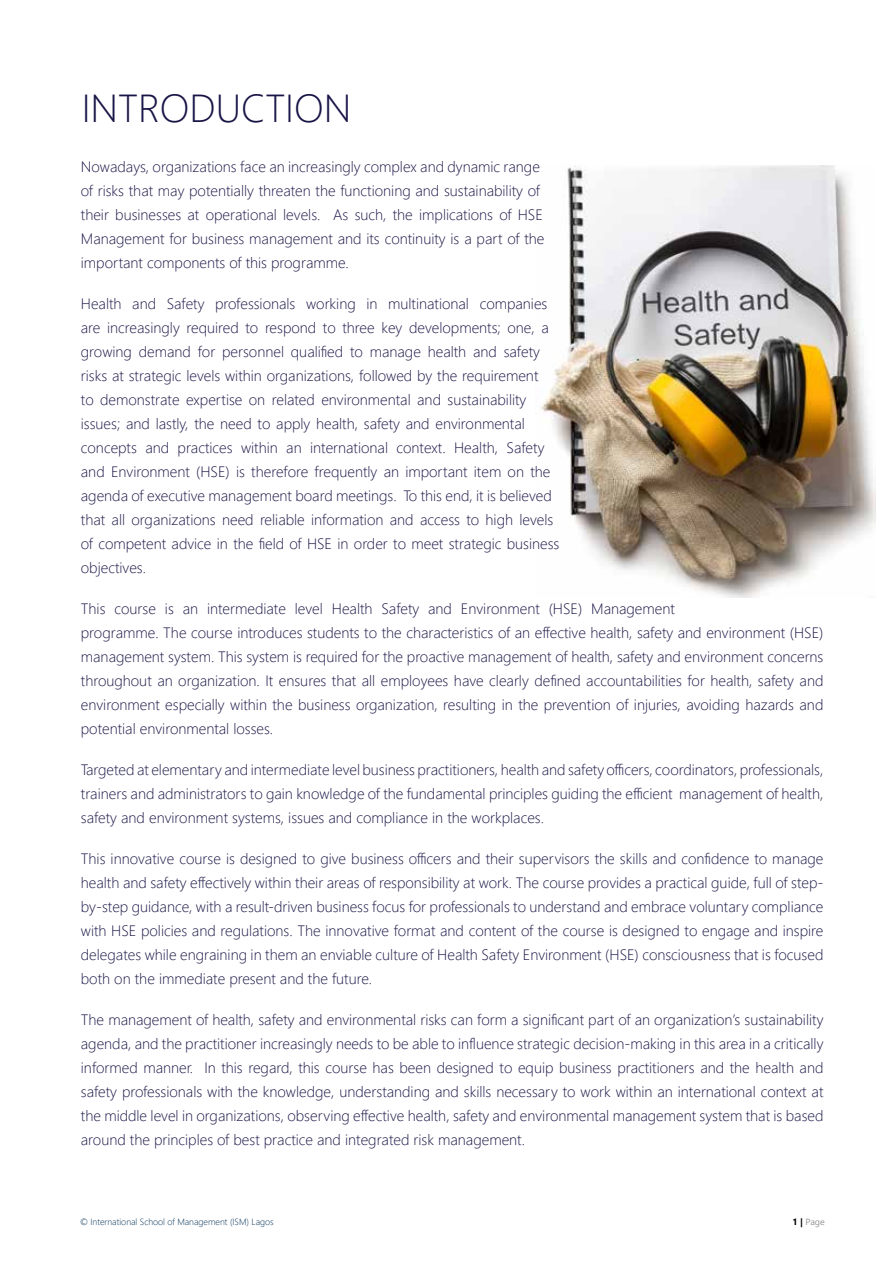
<style>
.page{position:relative;width:893px;height:1263px;background:#fff}
.page>*{position:absolute;margin:0;border:0;box-sizing:border-box;transform-origin:0 0}
.t1{font:300 39px "Segoe UI";color:#181446}
.t2{font:300 15px/24px "Segoe UI";color:#181444}
.t3{font:300 9px "Segoe UI";color:#013157}
.t4{font:9px "Segoe UI";color:#969696}
.s1{font-weight:700;color:#000}
</style>
<div class="page">
<img style="left:540px;top:165px;width:335px;height:432px">
<h1 class="t1" style="left:82px;top:77px;width:271px">INTRODUCTION</h1>
<p class="t2" style="left:81px;top:154px;width:465px">Nowadays, organizations face an increasingly complex and dynamic range of risks that may potentially threaten the functioning and sustainability of their businesses at operational levels. As such, the implications of HSE Management for business management and its continuity is a part of the important components of this programme.</p>
<p class="t2" style="left:81px;top:291px;width:480px">Health and Safety professionals working in multinational companies are increasingly required to respond to three key developments; one, a growing demand for personnel qualified to manage health and safety risks at strategic levels within organizations, followed by the requirement<br>to demonstrate expertise on related environmental and sustainability issues; and lastly, the need to apply health, safety and environmental concepts and practices within an international context. Health, Safety and Environment (HSE) is therefore frequently an important item on the agenda of executive management board meetings. To this end, it is believed that all organizations need reliable information and access to high levels of competent advice in the field of HSE in order to meet strategic business objectives.</p>
<p class="t2" style="left:81px;top:596px;width:744px">This course is an intermediate level Health Safety and Environment (HSE) Management<br>programme. The course introduces students to the characteristics of an effective health, safety and environment (HSE) management system. This system is required for the proactive management of health, safety and environment concerns throughout an organization. It ensures that all employees have clearly defined accountabilities for health, safety and environment especially within the business organization, resulting in the prevention of injuries, avoiding hazards and potential environmental losses.</p>
<p class="t2" style="left:81px;top:757px;width:744px;text-align:justify">Targeted at elementary and intermediate level business practitioners, health and safety officers, coordinators, professionals, trainers and administrators to gain knowledge of the fundamental principles guiding the efficient management of health, safety and environment systems, issues and compliance in the workplaces.</p>
<p class="t2" style="left:81px;top:846px;width:744px;text-align:justify">This innovative course is designed to give business officers and their supervisors the skills and confidence to manage health and safety effectively within their areas of responsibility at work. The course provides a practical guide, full of step&shy;by-step guidance, with a result-driven business focus for professionals to understand and embrace voluntary compliance with HSE policies and regulations. The innovative format and content of the course is designed to engage and inspire delegates while engraining in them an enviable culture of Health Safety Environment (HSE) consciousness that is focused both on the immediate present and the future.</p>
<p class="t2" style="left:81px;top:1007px;width:744px;text-align:justify">The management of health, safety and environmental risks can form a significant part of an organization’s sustainability agenda, and the practitioner increasingly needs to be able to influence strategic decision-making in this area in a critically informed manner. In this regard, this course has been designed to equip business practitioners and the health and safety professionals with the knowledge, understanding and skills necessary to work within an international context at the middle level in organizations, observing effective health, safety and environmental management system that is based around the principles of best practice and integrated risk management.</p>
<p class="t3" style="left:80px;top:1215px;width:195px">© International School of Management (ISM) Lagos</p>
<p class="t4" style="left:792px;top:1215px;width:34px"><span class="s1">1 |</span> Page</p>
</div>
